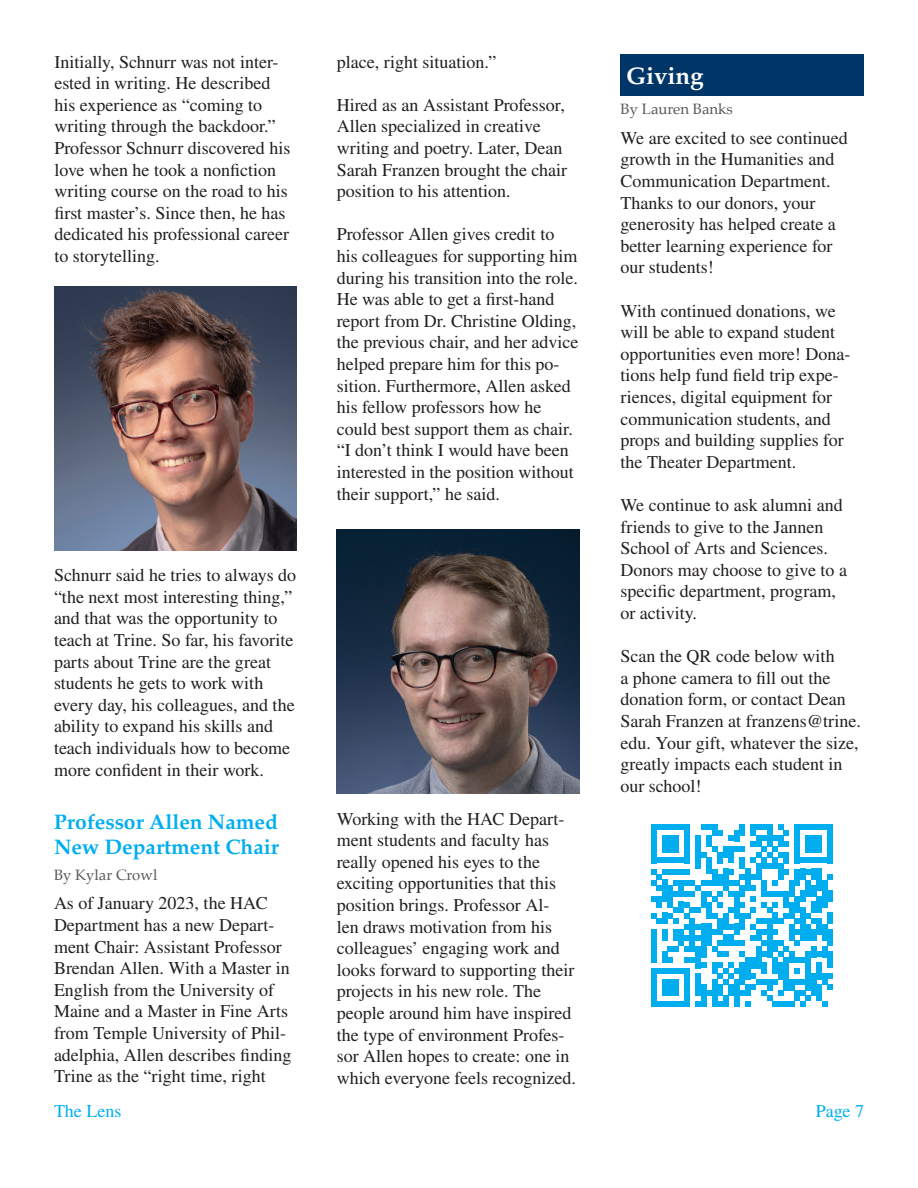
<style>
.page{position:relative;width:918px;height:1188px;background:#fff}
.page>*{position:absolute;margin:0;border:0;box-sizing:border-box;transform-origin:0 0}
.t1{font:700 24px "Palatino";color:#fff}
.t2{font:700 21px/25.2px "Palatino";color:#00aeef}
.t3{font:18px/21.6px "STIX General";color:#231f20}
.t4{font:18px "STIX General";color:#00aeef}
.t5{font:15px "Palatino";color:#57585a}
</style>
<div class="page">
<div style="left:620px;top:54px;width:244px;height:41px;background:#003667"></div>
<svg style="left:651px;top:825px;width:182px;height:182px"></svg>
<img style="left:337px;top:530px;width:243px;height:263px">
<img style="left:55px;top:286px;width:241px;height:264px">
<p class="t3" style="left:54px;top:51px;width:238px">Initially, Schnurr was not inter&shy;ested in writing. He described his experience as “coming to writing through the backdoor.”<br>Professor Schnurr discovered his love when he took a nonfiction writing course on the road to his first master’s. Since then, he has dedicated his professional career to storytelling.</p>
<p class="t3" style="left:54px;top:565px;width:244px">Schnurr said he tries to always do “the next most interesting thing,” and that was the opportunity to teach at Trine. So far, his favorite parts about Trine are the great students he gets to work with every day, his colleagues, and the ability to expand his skills and teach individuals how to become more confident in their work.</p>
<p class="t2" style="left:54px;top:808px;width:227px">Professor Allen Named<br>New Department Chair</p>
<p class="t5" style="left:54px;top:863px;width:105px">By Kylar Crowl</p>
<p class="t3" style="left:54px;top:893px;width:239px">As of January 2023, the HAC<br>Department has a new Depart&shy;ment Chair: Assistant Professor<br>Brendan Allen. With a Master in<br>English from the University of<br>Maine and a Master in Fine Arts from Temple University of Phil&shy;adelphia, Allen describes finding<br>Trine as the “right time, right</p>
<p class="t3" style="left:337px;top:51px;width:161px">place, right situation.”</p>
<p class="t3" style="left:337px;top:95px;width:232px">Hired as an Assistant Professor,<br>Allen specialized in creative writing and poetry. Later, Dean<br>Sarah Franzen brought the chair position to his attention.</p>
<p class="t3" style="left:337px;top:224px;width:243px">Professor Allen gives credit to his colleagues for supporting him during his transition into the role.<br>He was able to get a first-hand report from Dr. Christine Olding, the previous chair, and her advice helped prepare him for this po&shy;sition. Furthermore, Allen asked his fellow professors how he could best support them as chair. “I don’t think I would have been interested in the position without their support,” he said.</p>
<p class="t3" style="left:337px;top:809px;width:241px">Working with the HAC Depart&shy;ment students and faculty has really opened his eyes to the exciting opportunities that this position brings. Professor Al-<br>len draws motivation from his colleagues’ engaging work and looks forward to supporting their projects in his new role. The people around him have inspired the type of environment Profes&shy;sor Allen hopes to create: one in which everyone feels recognized.</p>
<p class="t1" style="left:626px;top:56px;width:79px">Giving</p>
<p class="t5" style="left:621px;top:97px;width:114px">By Lauren Banks</p>
<p class="t3" style="left:620px;top:128px;width:229px">We are excited to see continued growth in the Humanities and<br>Communication Department.<br>Thanks to our donors, your</p>
<p class="t3" style="left:620px;top:214px;width:217px">generosity has helped create a better learning experience for</p>
<p class="t3" style="left:620px;top:257px;width:95px">our students!</p>
<p class="t3" style="left:620px;top:301px;width:217px">With continued donations, we will be able to expand student</p>
<p class="t3" style="left:620px;top:344px;width:232px">opportunities even more! Dona&shy;tions help fund field trip expe&shy;riences, digital equipment for communication students, and props and building supplies for the Theater Department.</p>
<p class="t3" style="left:620px;top:495px;width:228px">We continue to ask alumni and friends to give to the Jannen<br>School of Arts and Sciences.<br>Donors may choose to give to a specific department, program,</p>
<p class="t3" style="left:620px;top:603px;width:78px">or activity.</p>
<p class="t3" style="left:620px;top:646px;width:242px">Scan the QR code below with<br>a phone camera to fill out the donation form, or contact Dean<br>Sarah Franzen at franzens@trine. edu. Your gift, whatever the size, greatly impacts each student in our school!</p>
<p class="t4" style="left:54px;top:1099px;width:69px">The Lens</p>
<p class="t4" style="left:816px;top:1099px;width:50px">Page 7</p>
</div>
